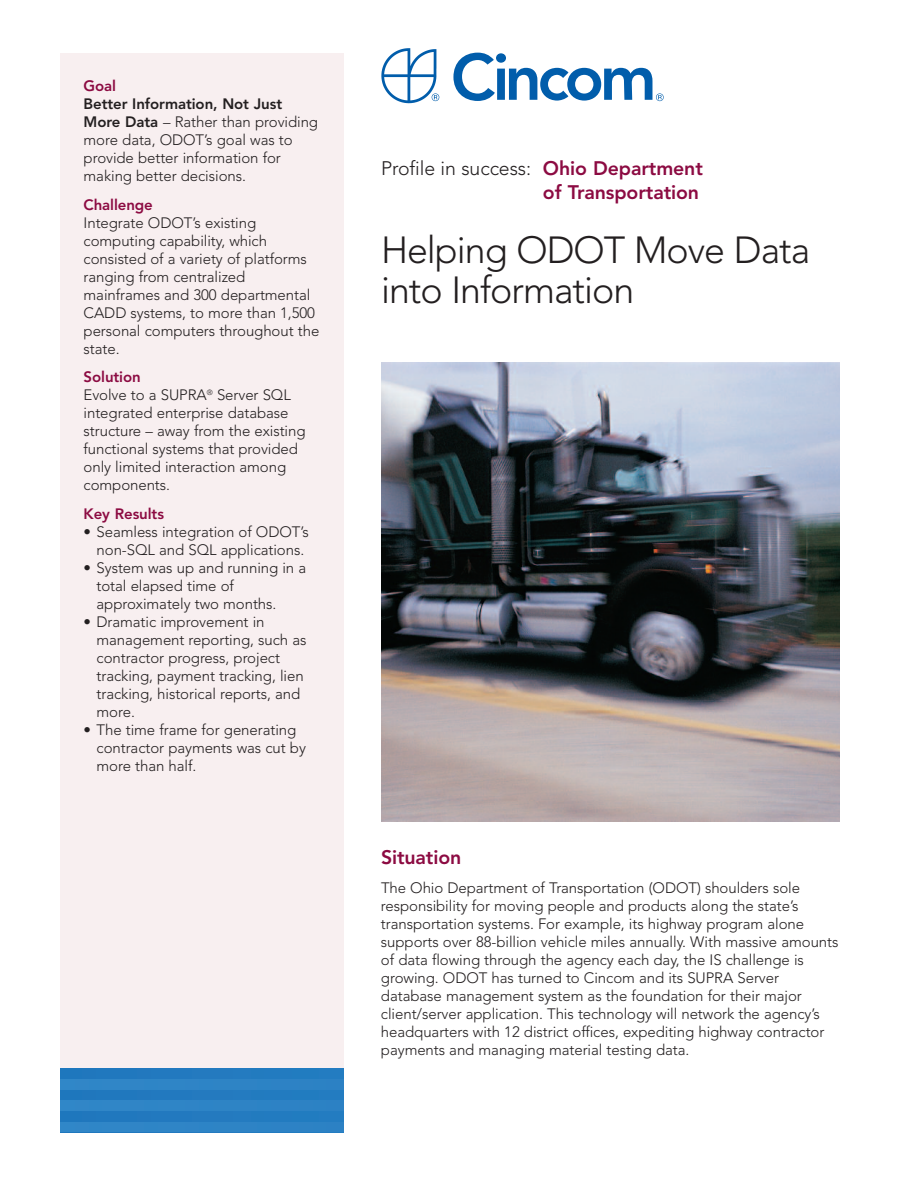
<style>
.page{position:relative;width:918px;height:1188px;background:#fff}
.page>*{position:absolute;margin:0;border:0;box-sizing:border-box;transform-origin:0 0}
.t1{font:300 37.5px/40.5px "Avenir LT";letter-spacing:-.025em;color:#231f20}
.t2{font:800 19.5px/24px "Avenir LT";letter-spacing:-.005em;color:#8c0b42;text-align:right}
.t3{font:300 15px/18px "Avenir LT";letter-spacing:-.005em;color:#231f20}
.t4{font:800 15px "Avenir LT";letter-spacing:-.005em;color:#8c0b42}
.s1{font-weight:800}
.s2{font-weight:800;color:#8c0b42}
.s3{font-weight:300;color:#231f20}
</style>
<div class="page">
<div style="left:60px;top:53px;width:283px;height:1016px;background:#f8eff0"></div>
<div style="left:60px;top:1069px;width:283px;height:10px;background:#227abf"></div>
<div style="left:60px;top:1079px;width:283px;height:11px;background:#2e84c6"></div>
<div style="left:60px;top:1090px;width:283px;height:11px;background:#227abf"></div>
<div style="left:60px;top:1101px;width:283px;height:10px;background:#2e84c6"></div>
<div style="left:60px;top:1111px;width:283px;height:11px;background:#227abf"></div>
<div style="left:60px;top:1122px;width:283px;height:11px;background:#2e84c6"></div>
<svg style="left:381px;top:48px;width:58px;height:55px"></svg>
<svg style="left:453px;top:53px;width:211px;height:48px"></svg>
<img style="left:381px;top:362px;width:459px;height:459px">
<p class="t4" style="left:84px;top:80px;width:34px">Goal</p>
<p class="t3" style="left:84px;top:96px;width:236px"><span class="s1">Better Information, Not Just<br>More Data</span> – Rather than providing more data, ODOT’s goal was to provide better information for making better decisions.</p>
<p class="t4" style="left:84px;top:198px;width:71px">Challenge</p>
<p class="t3" style="left:84px;top:215px;width:237px">Integrate ODOT’s existing computing capability, which consisted of a variety of platforms ranging from centralized mainframes and 300 departmental<br>CADD systems, to more than 1,500 personal computers throughout the state.</p>
<p class="t3" style="left:84px;top:370px;width:223px"><span class="s2">Solution<br></span>Evolve to a SUPRA<sup>®</sup> Server SQL integrated enterprise database structure – away from the existing functional systems that provided only limited interaction among components.</p>
<p class="t4" style="left:84px;top:508px;width:82px">Key Results</p>
<p class="t3" style="left:84px;top:524px;width:227px;text-align:center">• Seamless integration of ODOT’s non-SQL and SQL applications.</p>
<p class="t3" style="left:97px;top:560px;width:211px;text-indent:-13px">• System was up and running in a total elapsed time of approximately two months.</p>
<p class="t3" style="left:97px;top:614px;width:211px;text-indent:-13px">• Dramatic improvement in management reporting, such as contractor progress, project tracking, payment tracking, lien tracking, historical reports, and more.</p>
<p class="t3" style="left:97px;top:722px;width:211px;text-indent:-13px">• The time frame for generating contractor payments was cut by more than half.</p>
<h2 class="t2" style="left:381px;top:158px;width:323px"><span class="s3">Profile in success:</span> Ohio Department of Transportation</h2>
<h1 class="t1" style="left:381px;top:233px;width:431px">Helping ODOT Move Data into Information</h1>
<h2 class="t2" style="left:381px;top:847px;width:82px">Situation</h2>
<p class="t3" style="left:381px;top:880px;width:459px">The Ohio Department of Transportation (ODOT) shoulders sole responsibility for moving people and products along the state’s transportation systems. For example, its highway program alone supports over 88-billion vehicle miles annually. With massive amounts of data flowing through the agency each day, the IS challenge is growing. ODOT has turned to Cincom and its SUPRA Server database management system as the foundation for their major client/server application. This technology will network the agency’s headquarters with 12 district offices, expediting highway contractor payments and managing material testing data.</p>
</div>
